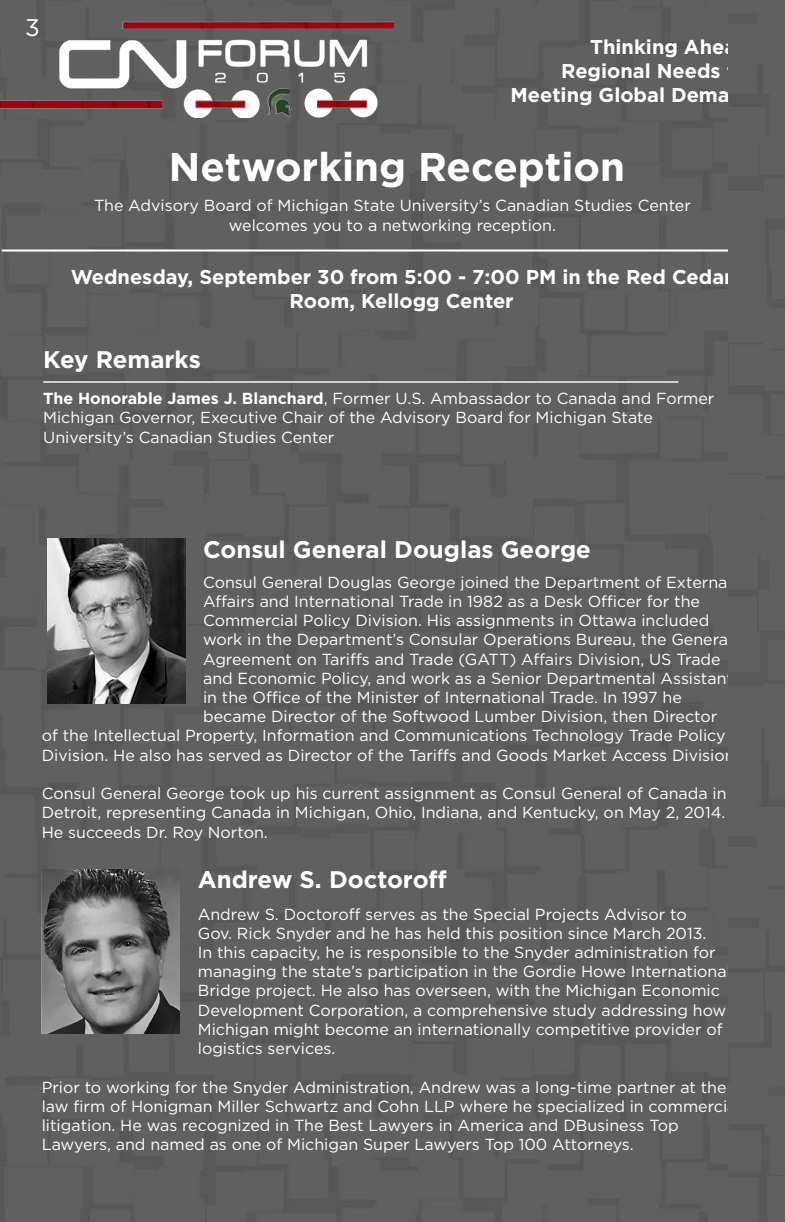
<style>
.page{position:relative;width:785px;height:1222px;background:#fff}
.page>*{position:absolute;margin:0;border:0;box-sizing:border-box;transform-origin:0 0}
.t1{font:700 40px "Gotham";color:#fff}
.t2{font:700 24px "Gotham";color:#fff}
.t3{font:24px "Gotham";color:#fff}
.t4{font:700 20px/24px "Gotham";color:#fff;text-align:right}
.t5{font:16px/19.2px "Gotham";color:#fff}
.s1{font-weight:700}
</style>
<div class="page">
<div style="left:0;top:0;width:729px;height:1221px;background:#606060"></div>
<img style="left:0;top:0;width:393px;height:117px">
<hr style="left:2px;top:249px;width:783px;height:2px;background:#fff">
<img style="left:42px;top:869px;width:138px;height:164px">
<img style="left:47px;top:539px;width:138px;height:164px">
<hr style="left:43px;top:381px;width:635px;height:1px;background:#fff">
<div style="left:729px;top:0;width:56px;height:1221px;background:#606060"></div>
<h2 class="t3" style="left:25px;top:12px;width:16px">3</h2>
<p class="t4" style="left:510px;top:35px;width:247px">Thinking Ahead:<br>Regional Needs for<br>Meeting Global Demand</p>
<h1 class="t1" style="left:169px;top:140px;width:458px">Networking Reception</h1>
<p class="t5" style="left:94px;top:196px;width:598px;text-align:center">The Advisory Board of Michigan State University’s Canadian Studies Center welcomes you to a networking reception.</p>
<p class="t4" style="left:71px;top:265px;width:663px;text-align:center">Wednesday, September 30 from 5:00 - 7:00 PM in the Red Cedar<br>Room, Kellogg Center</p>
<h2 class="t2" style="left:43px;top:343px;width:159px">Key Remarks</h2>
<p class="t5" style="left:43px;top:388px;width:673px"><span class="s1">The Honorable James J. Blanchard</span>, Former U.S. Ambassador to Canada and Former<br>Michigan Governor, Executive Chair of the Advisory Board for Michigan State<br>University’s Canadian Studies Center</p>
<h2 class="t2" style="left:203px;top:533px;width:389px">Consul General Douglas George</h2>
<p class="t5" style="left:203px;top:572px;width:530px">Consul General Douglas George joined the Department of External</p>
<p class="t5" style="left:203px;top:591px;width:498px">Affairs and International Trade in 1982 as a Desk Officer for the</p>
<p class="t5" style="left:203px;top:610px;width:508px">Commercial Policy Division. His assignments in Ottawa included</p>
<p class="t5" style="left:203px;top:629px;width:531px">work in the Department’s Consular Operations Bureau, the General</p>
<p class="t5" style="left:203px;top:649px;width:519px">Agreement on Tariffs and Trade (GATT) Affairs Division, US Trade</p>
<p class="t5" style="left:203px;top:668px;width:531px">and Economic Policy, and work as a Senior Departmental Assistant</p>
<p class="t5" style="left:203px;top:687px;width:480px">in the Office of the Minister of International Trade. In 1997 he</p>
<p class="t5" style="left:203px;top:706px;width:515px">became Director of the Softwood Lumber Division, then Director</p>
<p class="t5" style="left:42px;top:725px;width:685px">of the Intellectual Property, Information and Communications Technology Trade Policy</p>
<p class="t5" style="left:42px;top:745px;width:698px">Division. He also has served as Director of the Tariffs and Goods Market Access Division.</p>
<p class="t5" style="left:42px;top:783px;width:686px;text-align:justify">Consul General George took up his current assignment as Consul General of Canada in Detroit, representing Canada in Michigan, Ohio, Indiana, and Kentucky, on May 2, 2014.<br>He succeeds Dr. Roy Norton.</p>
<h2 class="t2" style="left:198px;top:863px;width:251px">Andrew S. Doctoroff</h2>
<p class="t5" style="left:198px;top:903px;width:534px">Andrew S. Doctoroff serves as the Special Projects Advisor to<br>Gov. Rick Snyder and he has held this position since March 2013.<br>In this capacity, he is responsible to the Snyder administration for managing the state’s participation in the Gordie Howe International Bridge project. He also has overseen, with the Michigan Economic Development Corporation, a comprehensive study addressing how Michigan might become an internationally competitive provider of logistics services.</p>
<p class="t5" style="left:42px;top:1076px;width:700px">Prior to working for the Snyder Administration, Andrew was a long-time partner at the law firm of Honigman Miller Schwartz and Cohn LLP where he specialized in commercial litigation. He was recognized in The Best Lawyers in America and DBusiness Top Lawyers, and named as one of Michigan Super Lawyers Top 100 Attorneys.</p>
</div>
